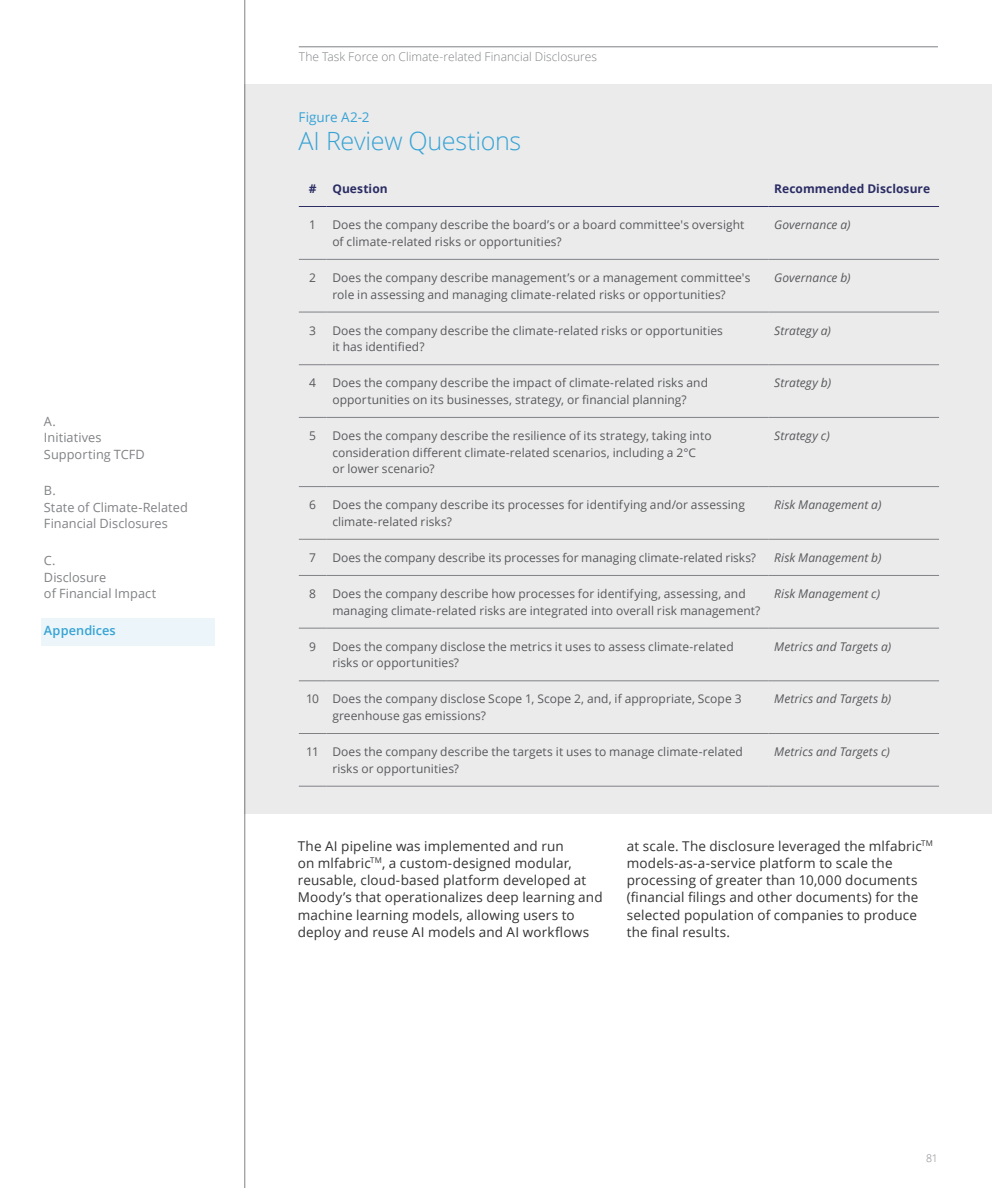
<style>
.page{position:relative;width:992px;height:1188px;background:#fff}
.page>*{position:absolute;margin:0;border:0;box-sizing:border-box;transform-origin:0 0}
.t1{font:300 25.2px "Open Sans";letter-spacing:-.015em;color:#37a3d4}
.t2{font:13.5px/17.2px "Open Sans";letter-spacing:.01em;color:#333334}
.t3{font:13.5px "Open Sans";letter-spacing:.005em;color:#37a3d4}
.t4{font:12.75px/16.5px "Open Sans";letter-spacing:.005em;color:#808285}
.t5{font:600 12.75px "Open Sans";letter-spacing:.005em;color:#37a3d4}
.t6{font:12px/16.5px "Open Sans";letter-spacing:.005em;color:#58595b}
.t7{font:italic 12px "Open Sans";letter-spacing:.005em;color:#58595b}
.t8{font:300 12px "Open Sans";letter-spacing:.005em;color:#808285}
.t9{font:700 12px "Open Sans";letter-spacing:.005em;color:#2b2d64}
.t10{font:300 10.5px "Open Sans";color:#808285}
</style>
<div class="page">
<hr style="left:299px;top:46px;width:638px;height:1px;background:#808285">
<hr style="left:244px;top:0;width:1px;height:1188px;background:#808285">
<div style="left:41px;top:618px;width:174px;height:27px;background:#ebf5fa"></div>
<div style="left:245px;top:84px;width:746px;height:729px;background:#ebebec"></div>
<svg style="left:299px;top:259px;width:27px;height:1px"></svg>
<hr style="left:326px;top:259px;width:442px;height:1px;background:#808285">
<hr style="left:768px;top:259px;width:171px;height:1px;background:#808285">
<svg style="left:299px;top:312px;width:27px;height:1px"></svg>
<hr style="left:326px;top:312px;width:442px;height:1px;background:#808285">
<hr style="left:768px;top:312px;width:171px;height:1px;background:#808285">
<svg style="left:299px;top:364px;width:27px;height:1px"></svg>
<hr style="left:326px;top:364px;width:442px;height:1px;background:#808285">
<hr style="left:768px;top:364px;width:171px;height:1px;background:#808285">
<svg style="left:299px;top:417px;width:27px;height:1px"></svg>
<hr style="left:326px;top:417px;width:442px;height:1px;background:#808285">
<hr style="left:768px;top:417px;width:171px;height:1px;background:#808285">
<svg style="left:299px;top:486px;width:27px;height:1px"></svg>
<hr style="left:326px;top:486px;width:442px;height:1px;background:#808285">
<hr style="left:768px;top:486px;width:171px;height:1px;background:#808285">
<svg style="left:299px;top:539px;width:27px;height:1px"></svg>
<hr style="left:326px;top:539px;width:442px;height:1px;background:#808285">
<hr style="left:768px;top:539px;width:171px;height:1px;background:#808285">
<svg style="left:299px;top:575px;width:27px;height:1px"></svg>
<hr style="left:326px;top:575px;width:442px;height:1px;background:#808285">
<hr style="left:768px;top:575px;width:171px;height:1px;background:#808285">
<svg style="left:299px;top:628px;width:27px;height:1px"></svg>
<hr style="left:326px;top:628px;width:442px;height:1px;background:#808285">
<hr style="left:768px;top:628px;width:171px;height:1px;background:#808285">
<svg style="left:299px;top:681px;width:27px;height:1px"></svg>
<hr style="left:326px;top:681px;width:442px;height:1px;background:#808285">
<hr style="left:768px;top:681px;width:171px;height:1px;background:#808285">
<svg style="left:299px;top:206px;width:27px;height:1px"></svg>
<hr style="left:326px;top:206px;width:442px;height:1px;background:#2b2d64">
<hr style="left:768px;top:206px;width:171px;height:1px;background:#2b2d64">
<svg style="left:299px;top:733px;width:27px;height:1px"></svg>
<hr style="left:326px;top:733px;width:442px;height:1px;background:#808285">
<hr style="left:768px;top:733px;width:171px;height:1px;background:#808285">
<svg style="left:299px;top:786px;width:27px;height:1px"></svg>
<hr style="left:326px;top:786px;width:442px;height:1px;background:#808285">
<hr style="left:768px;top:786px;width:171px;height:1px;background:#808285">
<p class="t4" style="left:44px;top:412px;width:102px">A.<br>Initiatives<br>Supporting TCFD</p>
<p class="t4" style="left:44px;top:482px;width:145px">B.<br>State of Climate-Related<br>Financial Disclosures</p>
<p class="t4" style="left:44px;top:552px;width:114px">C.<br>Disclosure<br>of Financial Impact</p>
<p class="t5" style="left:44px;top:621px;width:73px">Appendices</p>
<p class="t8" style="left:299px;top:48px;width:300px">The Task Force on Climate-related Financial Disclosures</p>
<p class="t3" style="left:298px;top:107px;width:72px">Figure A2-2</p>
<h1 class="t1" style="left:298px;top:124px;width:224px">AI Review Questions</h1>
<p class="t9" style="left:309px;top:180px;width:9px">#</p>
<p class="t9" style="left:332px;top:180px;width:57px">Question</p>
<p class="t9" style="left:774px;top:180px;width:157px">Recommended Disclosure</p>
<p class="t6" style="left:309px;top:216px;width:8px">1</p>
<p class="t6" style="left:332px;top:216px;width:413px">Does the company describe the board’s or a board committee's oversight of climate-related risks or opportunities?</p>
<p class="t7" style="left:774px;top:217px;width:78px">Governance a)</p>
<p class="t6" style="left:309px;top:269px;width:8px">2</p>
<p class="t6" style="left:332px;top:269px;width:419px">Does the company describe management’s or a management committee's role in assessing and managing climate-related risks or opportunities?</p>
<p class="t7" style="left:774px;top:269px;width:78px">Governance b)</p>
<p class="t6" style="left:309px;top:322px;width:8px">3</p>
<p class="t6" style="left:332px;top:322px;width:392px">Does the company describe the climate-related risks or opportunities it has identified?</p>
<p class="t7" style="left:774px;top:322px;width:58px">Strategy a)</p>
<p class="t6" style="left:309px;top:375px;width:8px">4</p>
<p class="t6" style="left:332px;top:375px;width:377px">Does the company describe the impact of climate-related risks and opportunities on its businesses, strategy, or financial planning?</p>
<p class="t7" style="left:774px;top:375px;width:58px">Strategy b)</p>
<p class="t6" style="left:309px;top:427px;width:8px">5</p>
<p class="t6" style="left:332px;top:427px;width:381px">Does the company describe the resilience of its strategy, taking into consideration different climate-related scenarios, including a 2°C<br>or lower scenario?</p>
<p class="t7" style="left:774px;top:428px;width:57px">Strategy c)</p>
<p class="t6" style="left:309px;top:496px;width:8px">6</p>
<p class="t6" style="left:332px;top:496px;width:414px">Does the company describe its processes for identifying and/or assessing climate-related risks?</p>
<p class="t7" style="left:774px;top:497px;width:109px">Risk Management a)</p>
<p class="t6" style="left:309px;top:549px;width:8px">7</p>
<p class="t6" style="left:332px;top:549px;width:425px">Does the company describe its processes for managing climate-related risks?</p>
<p class="t7" style="left:774px;top:549px;width:109px">Risk Management b)</p>
<p class="t6" style="left:309px;top:585px;width:8px">8</p>
<p class="t6" style="left:332px;top:585px;width:429px">Does the company describe how processes for identifying, assessing, and managing climate-related risks are integrated into overall risk management?</p>
<p class="t7" style="left:774px;top:586px;width:107px">Risk Management c)</p>
<p class="t6" style="left:309px;top:638px;width:8px">9</p>
<p class="t6" style="left:332px;top:638px;width:403px">Does the company disclose the metrics it uses to assess climate-related risks or opportunities?</p>
<p class="t7" style="left:774px;top:638px;width:118px">Metrics and Targets a)</p>
<p class="t6" style="left:332px;top:691px;width:411px;text-indent:-26px">10 Does the company disclose Scope 1, Scope 2, and, if appropriate, Scope 3 greenhouse gas emissions?</p>
<p class="t7" style="left:774px;top:691px;width:118px">Metrics and Targets b)</p>
<p class="t6" style="left:332px;top:743px;width:412px;text-indent:-26px">11 Does the company describe the targets it uses to manage climate-related risks or opportunities?</p>
<p class="t7" style="left:774px;top:744px;width:117px">Metrics and Targets c)</p>
<p class="t2" style="left:298px;top:837px;width:306px">The AI pipeline was implemented and run<br>on mlfabric<sup>TM</sup>, a custom-designed modular, reusable, cloud-based platform developed at Moody’s that operationalizes deep learning and machine learning models, allowing users to deploy and reuse AI models and AI workflows</p>
<p class="t2" style="left:626px;top:837px;width:307px">at scale. The disclosure leveraged the mlfabric<sup>TM </sup>models-as-a-service platform to scale the processing of greater than 10,000 documents (financial filings and other documents) for the selected population of companies to produce the final results.</p>
<p class="t10" style="left:926px;top:1151px;width:13px">81</p>
</div>
